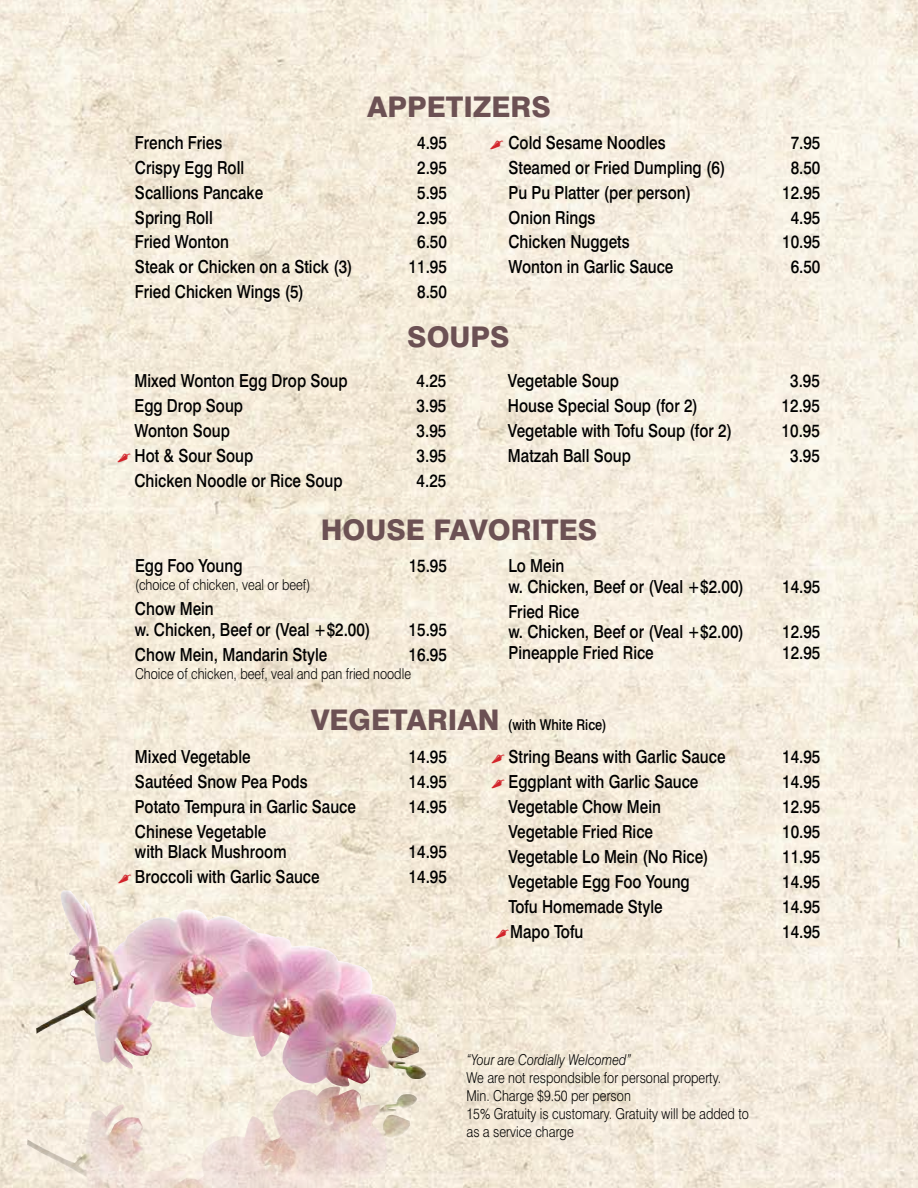
<style>
.page{position:relative;width:918px;height:1188px;background:#fff}
.page>*{position:absolute;margin:0;border:0;box-sizing:border-box;transform-origin:0 0}
.t1{font:800 28.5px "Swiss 721 BT";color:#6c5154}
.t2{font:500 18px/20.4px "Swiss 721 BT";color:#000;scale:.85 1}
.t3{font:300 15px/18px "Swiss 721 BT";color:#000;scale:.85 1}
.t4{font:italic 300 15px "Swiss 721 BT";color:#000;scale:.85 1}
.t5{font:500 15px "Swiss 721 BT";color:#000;scale:.85 1}
.s1{font-weight:800;font-size:28.5px;color:#6c5154}
</style>
<div class="page">
<img style="left:0;top:0;width:918px;height:1188px">
<img style="left:36px;top:890px;width:391px;height:197px">
<img style="left:27px;top:1087px;width:391px;height:101px">
<svg style="left:490px;top:140px;width:13px;height:9px"></svg>
<svg style="left:118px;top:454px;width:13px;height:8px"></svg>
<svg style="left:118px;top:875px;width:13px;height:9px"></svg>
<svg style="left:492px;top:755px;width:13px;height:9px"></svg>
<svg style="left:492px;top:780px;width:13px;height:8px"></svg>
<svg style="left:496px;top:929px;width:13px;height:9px"></svg>
<h1 class="t1" style="left:367px;top:90px;width:185px">APPETIZERS</h1>
<p class="t2" style="left:135px;top:132px;width:104px">French Fries</p>
<p class="t2" style="left:417px;top:132px;width:37px">4.95</p>
<p class="t2" style="left:135px;top:157px;width:130px">Crispy Egg Roll</p>
<p class="t2" style="left:417px;top:157px;width:37px">2.95</p>
<p class="t2" style="left:135px;top:182px;width:152px">Scallions Pancake</p>
<p class="t2" style="left:417px;top:182px;width:37px">5.95</p>
<p class="t2" style="left:135px;top:207px;width:93px">Spring Roll</p>
<p class="t2" style="left:417px;top:207px;width:37px">2.95</p>
<p class="t2" style="left:135px;top:232px;width:112px">Fried Wonton</p>
<p class="t2" style="left:417px;top:232px;width:37px">6.50</p>
<p class="t2" style="left:135px;top:257px;width:258px">Steak or Chicken on a Stick (3)</p>
<p class="t2" style="left:409px;top:257px;width:47px">11.95</p>
<p class="t2" style="left:135px;top:282px;width:200px">Fried Chicken Wings (5)</p>
<p class="t2" style="left:417px;top:282px;width:37px">8.50</p>
<p class="t2" style="left:509px;top:132px;width:186px">Cold Sesame Noodles</p>
<p class="t2" style="left:791px;top:132px;width:37px">7.95</p>
<p class="t2" style="left:509px;top:157px;width:257px">Steamed or Fried Dumpling (6)</p>
<p class="t2" style="left:791px;top:157px;width:37px">8.50</p>
<p class="t2" style="left:509px;top:182px;width:216px">Pu Pu Platter (per person)</p>
<p class="t2" style="left:782px;top:182px;width:47px">12.95</p>
<p class="t2" style="left:509px;top:207px;width:104px">Onion Rings</p>
<p class="t2" style="left:791px;top:207px;width:37px">4.95</p>
<p class="t2" style="left:509px;top:232px;width:144px">Chicken Nuggets</p>
<p class="t2" style="left:782px;top:232px;width:47px">10.95</p>
<p class="t2" style="left:509px;top:257px;width:196px">Wonton in Garlic Sauce</p>
<p class="t2" style="left:791px;top:257px;width:37px">6.50</p>
<h1 class="t1" style="left:407px;top:319px;width:104px">SOUPS</h1>
<p class="t2" style="left:134px;top:371px;width:252px">Mixed Wonton Egg Drop Soup</p>
<p class="t2" style="left:417px;top:371px;width:37px">4.25</p>
<p class="t2" style="left:134px;top:396px;width:129px">Egg Drop Soup</p>
<p class="t2" style="left:417px;top:396px;width:37px">3.95</p>
<p class="t2" style="left:134px;top:420px;width:114px">Wonton Soup</p>
<p class="t2" style="left:417px;top:420px;width:37px">3.95</p>
<p class="t2" style="left:134px;top:445px;width:141px">Hot &amp; Sour Soup</p>
<p class="t2" style="left:417px;top:445px;width:37px">3.95</p>
<p class="t2" style="left:134px;top:470px;width:246px">Chicken Noodle or Rice Soup</p>
<p class="t2" style="left:417px;top:470px;width:37px">4.25</p>
<p class="t2" style="left:508px;top:371px;width:132px">Vegetable Soup</p>
<p class="t2" style="left:790px;top:371px;width:37px">3.95</p>
<p class="t2" style="left:508px;top:396px;width:225px">House Special Soup (for 2)</p>
<p class="t2" style="left:782px;top:396px;width:47px">12.95</p>
<p class="t2" style="left:508px;top:420px;width:265px">Vegetable with Tofu Soup (for 2)</p>
<p class="t2" style="left:782px;top:420px;width:47px">10.95</p>
<p class="t2" style="left:508px;top:445px;width:146px">Matzah Ball Soup</p>
<p class="t2" style="left:790px;top:445px;width:37px">3.95</p>
<h1 class="t1" style="left:321px;top:513px;width:278px">HOUSE FAVORITES</h1>
<p class="t2" style="left:135px;top:556px;width:128px">Egg Foo Young</p>
<p class="t2" style="left:409px;top:556px;width:47px">15.95</p>
<p class="t3" style="left:135px;top:576px;width:208px">(choice of chicken, veal or beef)</p>
<p class="t2" style="left:135px;top:599px;width:278px">Chow Mein<br>w. Chicken, Beef or (Veal +$2.00)</p>
<p class="t2" style="left:409px;top:619px;width:47px">15.95</p>
<p class="t2" style="left:508px;top:556px;width:278px">Lo Mein<br>w. Chicken, Beef or (Veal +$2.00)</p>
<p class="t2" style="left:508px;top:601px;width:278px">Fried Rice<br>w. Chicken, Beef or (Veal +$2.00)</p>
<p class="t2" style="left:782px;top:576px;width:47px">14.95</p>
<p class="t2" style="left:782px;top:621px;width:47px">12.95</p>
<p class="t2" style="left:135px;top:644px;width:228px">Chow Mein, Mandarin Style</p>
<p class="t2" style="left:409px;top:644px;width:47px">16.95</p>
<p class="t3" style="left:135px;top:664px;width:326px">Choice of chicken, beef, veal and pan fried noodle</p>
<p class="t2" style="left:508px;top:642px;width:172px">Pineapple Fried Rice</p>
<p class="t2" style="left:782px;top:642px;width:47px">12.95</p>
<p class="t5" style="left:311px;top:715px;width:349px"><span class="s1">VEGETARIAN</span> (with White Rice)</p>
<p class="t2" style="left:135px;top:747px;width:138px">Mixed Vegetable</p>
<p class="t2" style="left:409px;top:747px;width:47px">14.95</p>
<p class="t2" style="left:135px;top:771px;width:205px">Sautéed Snow Pea Pods</p>
<p class="t2" style="left:409px;top:771px;width:47px">14.95</p>
<p class="t2" style="left:135px;top:796px;width:262px">Potato Tempura in Garlic Sauce</p>
<p class="t2" style="left:409px;top:796px;width:47px">14.95</p>
<p class="t2" style="left:135px;top:821px;width:180px">Chinese Vegetable with Black Mushroom</p>
<p class="t2" style="left:409px;top:842px;width:47px">14.95</p>
<p class="t2" style="left:135px;top:867px;width:219px">Broccoli with Garlic Sauce</p>
<p class="t2" style="left:409px;top:867px;width:47px">14.95</p>
<p class="t2" style="left:508px;top:747px;width:257px">String Beans with Garlic Sauce</p>
<p class="t2" style="left:782px;top:747px;width:47px">14.95</p>
<p class="t2" style="left:508px;top:771px;width:225px">Eggplant with Garlic Sauce</p>
<p class="t2" style="left:782px;top:771px;width:47px">14.95</p>
<p class="t2" style="left:508px;top:796px;width:181px">Vegetable Chow Mein</p>
<p class="t2" style="left:782px;top:796px;width:47px">12.95</p>
<p class="t2" style="left:508px;top:821px;width:172px">Vegetable Fried Rice</p>
<p class="t2" style="left:782px;top:821px;width:47px">10.95</p>
<p class="t2" style="left:508px;top:846px;width:237px">Vegetable Lo Mein (No Rice)</p>
<p class="t2" style="left:782px;top:846px;width:47px">11.95</p>
<p class="t2" style="left:508px;top:871px;width:215px">Vegetable Egg Foo Young</p>
<p class="t2" style="left:782px;top:871px;width:47px">14.95</p>
<p class="t2" style="left:508px;top:896px;width:183px">Tofu Homemade Style</p>
<p class="t2" style="left:782px;top:896px;width:47px">14.95</p>
<p class="t2" style="left:510px;top:921px;width:88px">Mapo Tofu</p>
<p class="t2" style="left:782px;top:921px;width:47px">14.95</p>
<p class="t4" style="left:466px;top:1051px;width:195px">“Your are Cordially Welcomed”</p>
<p class="t3" style="left:466px;top:1069px;width:334px">We are not respondsible for personal property.<br>Min. Charge $9.50 per person<br>15% Gratuity is customary. Gratuity will be added to as a service charge</p>
</div>
